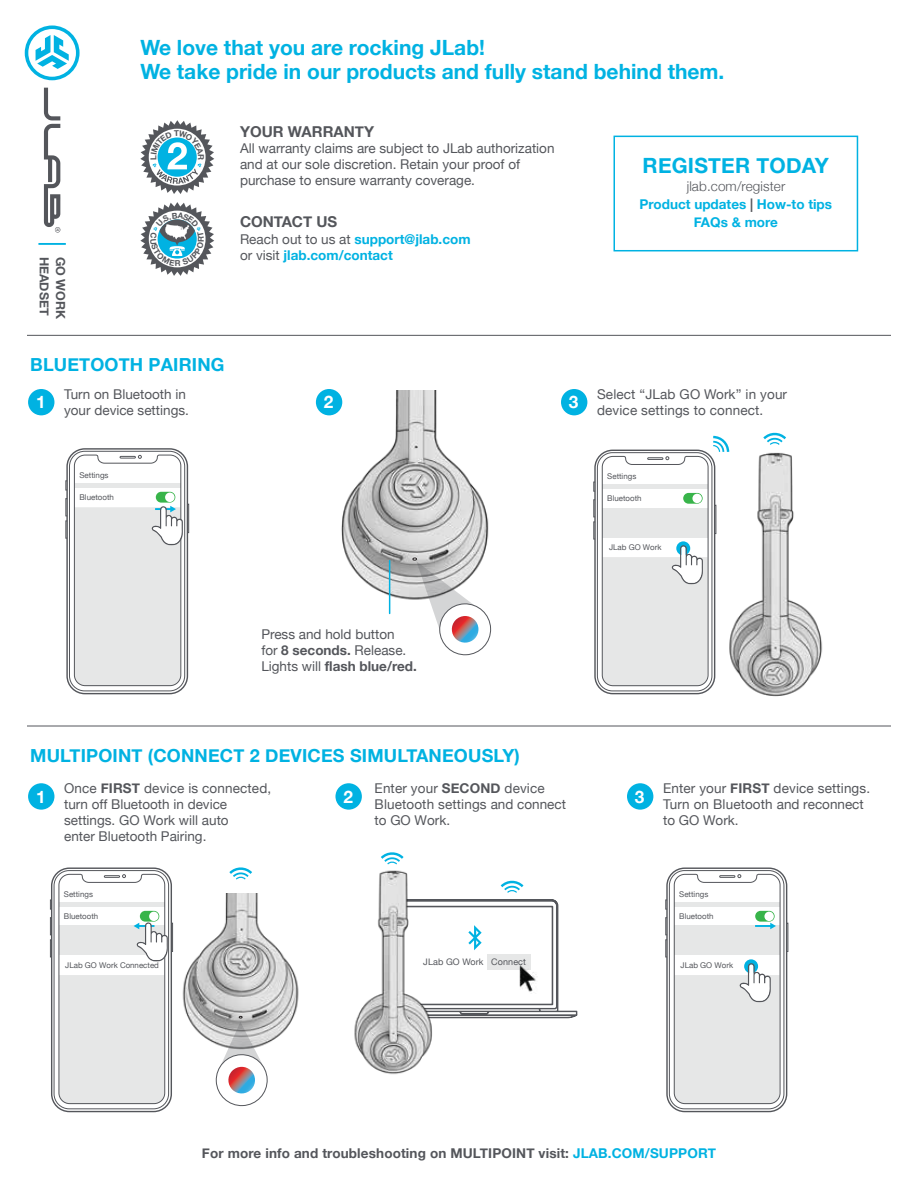
<style>
.page{position:relative;width:918px;height:1188px;background:#fff}
.page>*{position:absolute;margin:0;border:0;box-sizing:border-box;transform-origin:0 0}
.t1{font:700 21px/24px "Helvetica Neue";color:#00b2e2}
.t2{font:700 18px "Helvetica Neue";letter-spacing:.01em;color:#00b2e2}
.t3{font:700 17.25px "Helvetica Neue";color:#fff}
.t4{font:700 15px "Helvetica Neue";color:#54565b}
.t5{font:13.5px/16.2px "Helvetica Neue";color:#54565b}
.t6{font:700 13.5px/18px "Helvetica Neue";color:#00b2e2}
.t7{font:700 13.5px "Helvetica Neue";letter-spacing:.01em;color:#54565b}
.t8{font:700 12.45px "Helvetica Neue";color:#54565b}
.t9{font:9px "Helvetica Neue";letter-spacing:.01em;color:#54565b}
.t10{font:7.95px "Helvetica Neue";color:#54565b}
.s1{font-weight:400;color:#54565b}
.s2{font-weight:300;color:#54565b}
.s3{color:#54565b}
.s4{font-weight:700}
.s5{color:#00b2e2}
</style>
<div class="page">
<hr style="left:27px;top:335px;width:864px;height:1px;background:#54565b">
<hr style="left:38px;top:243px;width:28px;height:2px;background:#00b2e2">
<svg style="left:25px;top:25px;width:55px;height:55px"></svg>
<svg style="left:44px;top:88px;width:16px;height:145px"></svg>
<div style="left:28px;top:389px;width:26px;height:26px;background:#00b2e2;border-radius:50%"></div>
<div style="left:561px;top:389px;width:26px;height:26px;background:#00b2e2;border-radius:50%"></div>
<div style="left:316px;top:389px;width:26px;height:26px;background:#00b2e2;border-radius:50%"></div>
<div style="left:28px;top:783px;width:26px;height:27px;background:#00b2e2;border-radius:50%"></div>
<div style="left:627px;top:783px;width:26px;height:27px;background:#00b2e2;border-radius:50%"></div>
<div style="left:335px;top:783px;width:27px;height:27px;background:#00b2e2;border-radius:50%"></div>
<div style="left:613px;top:136px;width:245px;height:115px;border:2px solid #00b2e2"></div>
<hr style="left:27px;top:726px;width:864px;height:1px;background:#54565b">
<div style="left:66px;top:448px;width:122px;height:246px;border:1px solid #54565b;border-radius:18px"></div>
<div style="left:69px;top:451px;width:116px;height:240px;border:1px solid #54565b;border-radius:15px"></div>
<svg style="left:65px;top:480px;width:3px;height:10px"></svg>
<div style="left:187px;top:504px;width:2px;height:29px;border:1px solid #54565b"></div>
<div style="left:65px;top:498px;width:3px;height:18px;border:1px solid #54565b"></div>
<div style="left:65px;top:520px;width:3px;height:19px;border:1px solid #54565b"></div>
<svg style="left:74px;top:454px;width:109px;height:233px"></svg>
<svg style="left:593px;top:435px;width:131px;height:252px"></svg>
<svg style="left:763px;top:433px;width:23px;height:7px"></svg>
<img style="left:645px;top:440px;width:178px;height:257px">
<div style="left:666px;top:868px;width:121px;height:244px;border:1px solid #54565b;border-radius:18px"></div>
<div style="left:669px;top:870px;width:115px;height:239px;border:1px solid #54565b;border-radius:15px"></div>
<div style="left:786px;top:923px;width:2px;height:29px;border:1px solid #54565b"></div>
<svg style="left:665px;top:873px;width:116px;height:231px"></svg>
<div style="left:51px;top:868px;width:121px;height:244px;border:1px solid #54565b;border-radius:18px"></div>
<div style="left:54px;top:870px;width:115px;height:239px;border:1px solid #54565b;border-radius:15px"></div>
<svg style="left:50px;top:900px;width:2px;height:10px"></svg>
<div style="left:171px;top:923px;width:2px;height:29px;border:1px solid #54565b"></div>
<svg style="left:50px;top:917px;width:2px;height:40px"></svg>
<svg style="left:58px;top:873px;width:110px;height:231px"></svg>
<svg style="left:229px;top:867px;width:23px;height:13px"></svg>
<img style="left:182px;top:893px;width:117px;height:151px">
<svg style="left:215px;top:1016px;width:53px;height:90px"></svg>
<img style="left:329px;top:391px;width:160px;height:212px">
<svg style="left:412px;top:558px;width:79px;height:98px"></svg>
<hr style="left:389px;top:561px;width:1px;height:52px;background:#00b2e2">
<img style="left:354px;top:870px;width:79px;height:205px">
<svg style="left:381px;top:852px;width:23px;height:13px"></svg>
<svg style="left:371px;top:881px;width:207px;height:137px"></svg>
<svg style="left:140px;top:202px;width:74px;height:74px"></svg>
<svg style="left:140px;top:120px;width:74px;height:74px"></svg>
<p class="t8" style="left:54px;top:257px;width:60px;rotate:90deg">HEADSET</p>
<p class="t8" style="left:70px;top:257px;width:64px;rotate:90deg">GO WORK</p>
<h1 class="t1" style="left:140px;top:37px;width:586px">We love that you are rocking JLab!<br>We take pride in our products and fully stand behind them.</h1>
<p class="t4" style="left:240px;top:120px;width:136px">YOUR WARRANTY</p>
<p class="t5" style="left:240px;top:141px;width:316px">All warranty claims are subject to JLab authorization and at our sole discretion. Retain your proof of purchase to ensure warranty coverage.</p>
<p class="t4" style="left:240px;top:210px;width:99px">CONTACT US</p>
<p class="t6" style="left:240px;top:231px;width:232px;line-height:16.2px"><span class="s1">Reach out to us at</span> support@jlab.com <span class="s1">or visit</span> jlab.com/contact</p>
<h1 class="t1" style="left:643px;top:154px;width:188px">REGISTER TODAY</h1>
<p class="t6" style="left:640px;top:178px;width:194px;text-align:center"><span class="s2">jlab.com/register<br></span>Product updates <span class="s3">|</span> How-to tips<br>FAQs &amp; more</p>
<h2 class="t2" style="left:30px;top:350px;width:196px">BLUETOOTH PAIRING</h2>
<p class="t3" style="left:36px;top:389px;width:11px">1</p>
<p class="t5" style="left:64px;top:387px;width:126px">Turn on Bluetooth in your device settings.</p>
<p class="t3" style="left:324px;top:389px;width:11px">2</p>
<p class="t3" style="left:569px;top:389px;width:11px">3</p>
<p class="t5" style="left:597px;top:387px;width:192px">Select “JLab GO Work” in your device settings to connect.</p>
<p class="t10" style="left:79px;top:469px;width:31px">Settings</p>
<p class="t10" style="left:607px;top:470px;width:31px">Settings</p>
<p class="t10" style="left:79px;top:491px;width:36px">Bluetooth</p>
<p class="t10" style="left:607px;top:493px;width:36px">Bluetooth</p>
<p class="t10" style="left:609px;top:542px;width:54px">JLab GO Work</p>
<p class="t5" style="left:261px;top:627px;width:157px">Press and hold button<br>for <span class="s4">8 seconds.</span> Release.<br>Lights will <span class="s4">flash blue/red.</span></p>
<h2 class="t2" style="left:30px;top:742px;width:491px">MULTIPOINT (CONNECT 2 DEVICES SIMULTANEOUSLY)</h2>
<p class="t5" style="left:64px;top:781px;width:209px">Once <span class="s4">FIRST</span> device is connected, turn off Bluetooth in device settings. GO Work will auto<br>enter Bluetooth Pairing.</p>
<p class="t5" style="left:375px;top:781px;width:193px">Enter your <span class="s4">SECOND</span> device<br>Bluetooth settings and connect to GO Work.</p>
<p class="t3" style="left:36px;top:783px;width:11px">1</p>
<p class="t5" style="left:663px;top:781px;width:209px">Enter your <span class="s4">FIRST</span> device settings.<br>Turn on Bluetooth and reconnect to GO Work.</p>
<p class="t3" style="left:343px;top:783px;width:11px">2</p>
<p class="t3" style="left:635px;top:783px;width:11px">3</p>
<p class="t10" style="left:64px;top:888px;width:31px">Settings</p>
<p class="t10" style="left:679px;top:888px;width:31px">Settings</p>
<p class="t10" style="left:64px;top:910px;width:36px">Bluetooth</p>
<p class="t10" style="left:679px;top:910px;width:36px">Bluetooth</p>
<p class="t10" style="left:65px;top:960px;width:95px">JLab GO Work Connected</p>
<p class="t9" style="left:423px;top:955px;width:104px">JLab GO Work Connect</p>
<p class="t10" style="left:681px;top:960px;width:54px">JLab GO Work</p>
<p class="t7" style="left:202px;top:1142px;width:515px">For more info and troubleshooting on MULTIPOINT visit: <span class="s5">JLAB.COM/SUPPORT</span></p>
</div>
